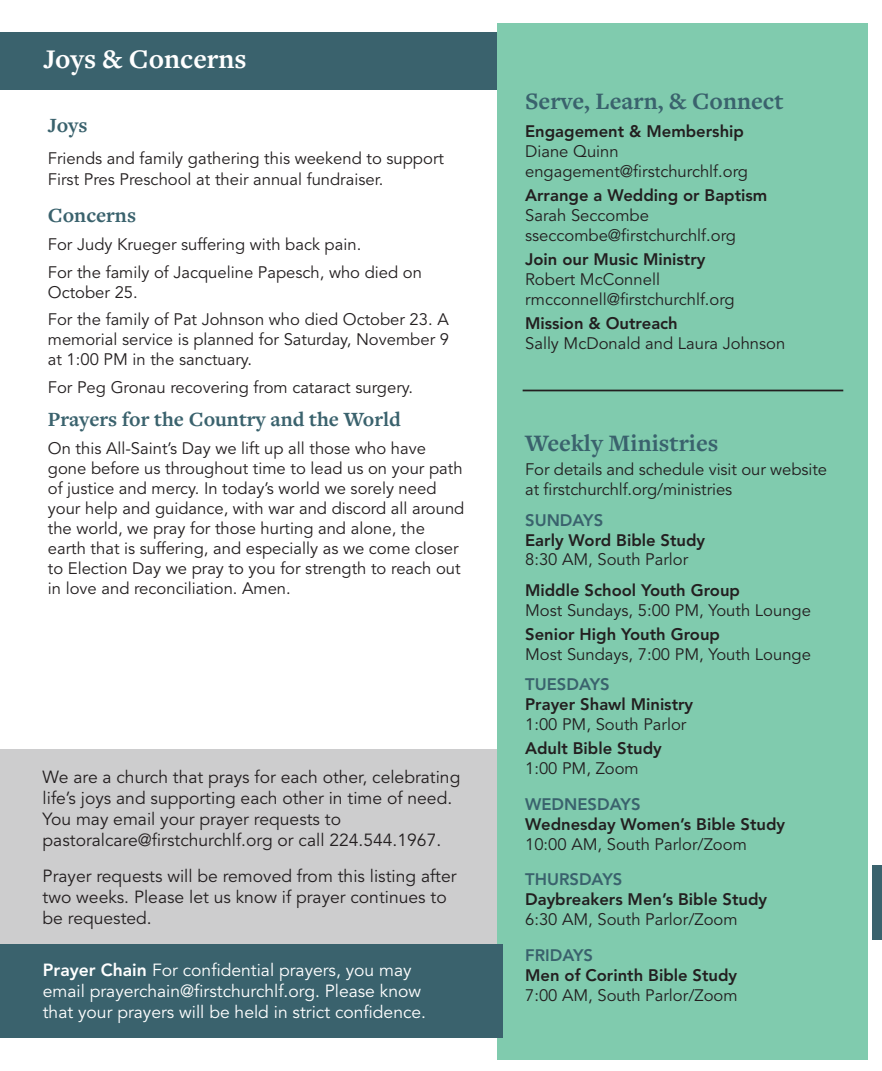
<style>
.page{position:relative;width:882px;height:1071px;background:#fff}
.page>*{position:absolute;margin:0;border:0;box-sizing:border-box;transform-origin:0 0}
.page_heading{font:700 28px "Freight Text Pro";color:#fff}
.liturgy_heading{font:700 24.5px "Freight Text Pro";color:#3a626d}
.liturgy_heading-2{font:700 21px "Freight Text Pro";color:#3a626d}
.t1{font:17.5px/21px "Avenir LT Std";color:#231f20}
.t2{font:17.5px/21px "Avenir LT Std";color:#fff}
.Announcement_body{font:16.62px/19.9px "Avenir LT Std";color:#231f20}
.Announcement_body-2{font:800 16.62px/19.9px "Avenir LT Std";color:#231f20}
.s1{font-weight:800}
.s2{color:#3a626d}
.s3{font-weight:400}
.s4{font-weight:800;color:#3a626d}
</style>
<div class="page">
<div style="left:0;top:32px;width:502px;height:57px;background:#3a626d"></div>
<div style="left:0;top:750px;width:502px;height:194px;background:#cdcdce"></div>
<div style="left:498px;top:24px;width:370px;height:1036px;background:#80cbae"></div>
<hr style="left:523px;top:390px;width:320px;height:1px;background:#231f20">
<div style="left:0;top:944px;width:502px;height:94px;background:#3a626d"></div>
<div style="left:872px;top:865px;width:10px;height:75px;background:#3a626d"></div>
<p class="page_heading" style="left:43px;top:40px;width:205px">Joys &amp; Concerns</p>
<p class="liturgy_heading-2" style="left:48px;top:111px;width:41px">Joys</p>
<p class="Announcement_body" style="left:48px;top:148px;width:398px;line-height:21px">Friends and family gathering this weekend to support<br>First Pres Preschool at their annual fundraiser.</p>
<p class="liturgy_heading-2" style="left:48px;top:201px;width:90px">Concerns</p>
<p class="Announcement_body" style="left:48px;top:235px;width:315px">For Judy Krueger suffering with back pain.</p>
<p class="Announcement_body" style="left:48px;top:262px;width:376px">For the family of Jacqueline Papesch, who died on<br>October 25.</p>
<p class="Announcement_body" style="left:48px;top:310px;width:403px;text-align:justify">For the family of Pat Johnson who died October 23. A memorial service is planned for Saturday, November 9 at 1:00 PM in the sanctuary.</p>
<p class="Announcement_body" style="left:48px;top:378px;width:367px">For Peg Gronau recovering from cataract surgery.</p>
<p class="liturgy_heading-2" style="left:48px;top:405px;width:355px">Prayers for the Country and the World</p>
<p class="Announcement_body" style="left:48px;top:439px;width:418px">On this All-Saint’s Day we lift up all those who have gone before us throughout time to lead us on your path of justice and mercy. In today’s world we sorely need your help and guidance, with war and discord all around the world, we pray for those hurting and alone, the earth that is suffering, and especially as we come closer to Election Day we pray to you for strength to reach out in love and reconciliation. Amen.</p>
<p class="t1" style="left:43px;top:766px;width:419px">We are a church that prays for each other, celebrating life’s joys and supporting each other in time of need.<br>You may email your prayer requests to pastoralcare@firstchurchlf.org or call 224.544.1967.</p>
<p class="t1" style="left:43px;top:866px;width:416px">Prayer requests will be removed from this listing after two weeks. Please let us know if prayer continues to be requested.</p>
<p class="t2" style="left:43px;top:960px;width:385px"><span class="s1">Prayer Chain</span> For confidential prayers, you may email prayerchain@firstchurchlf.org. Please know that your prayers will be held in strict confidence.</p>
<p class="liturgy_heading" style="left:525px;top:85px;width:260px">Serve, Learn, &amp; Connect</p>
<p class="Announcement_body" style="left:525px;top:122px;width:224px"><span class="s1">Engagement &amp; Membership<br></span>Diane Quinn engagement@firstchurchlf.org</p>
<p class="Announcement_body" style="left:525px;top:186px;width:244px"><span class="s1">Arrange a Wedding or Baptism<br></span>Sarah Seccombe sseccombe@firstchurchlf.org</p>
<p class="Announcement_body" style="left:525px;top:250px;width:211px"><span class="s1">Join our Music Ministry<br></span>Robert McConnell rmcconnell@firstchurchlf.org</p>
<p class="Announcement_body" style="left:525px;top:314px;width:262px"><span class="s1">Mission &amp; Outreach<br></span>Sally McDonald and Laura Johnson</p>
<p class="liturgy_heading" style="left:525px;top:427px;width:195px">Weekly Ministries</p>
<p class="Announcement_body" style="left:525px;top:460px;width:303px">For details and schedule visit our website at firstchurchlf.org/ministries</p>
<p class="Announcement_body-2" style="left:525px;top:510px;width:182px"><span class="s2">SUNDAYS<br></span>Early Word Bible Study<br><span class="s3">8:30 AM, South Parlor</span></p>
<p class="Announcement_body" style="left:525px;top:581px;width:287px"><span class="s1">Middle School Youth Group<br></span>Most Sundays, 5:00 PM, Youth Lounge</p>
<p class="Announcement_body" style="left:525px;top:625px;width:287px"><span class="s1">Senior High Youth Group<br></span>Most Sundays, 7:00 PM, Youth Lounge</p>
<p class="Announcement_body-2" style="left:525px;top:674px;width:170px"><span class="s2">TUESDAYS<br></span>Prayer Shawl Ministry<br><span class="s3">1:00 PM, South Parlor</span></p>
<p class="Announcement_body-2" style="left:525px;top:738px;width:138px">Adult Bible Study<br><span class="s3">1:00 PM, Zoom</span></p>
<p class="Announcement_body-2" style="left:525px;top:794px;width:262px"><span class="s2">WEDNESDAYS<br></span>Wednesday Women’s Bible Study<br><span class="s3">10:00 AM, South Parlor/Zoom</span></p>
<p class="Announcement_body-2" style="left:525px;top:870px;width:244px"><span class="s2">THURSDAYS<br></span>Daybreakers Men’s Bible Study<br><span class="s3">6:30 AM, South Parlor/Zoom</span></p>
<p class="Announcement_body" style="left:525px;top:946px;width:214px"><span class="s4">FRIDAYS<br></span><span class="s1">Men of Corinth Bible Study<br></span>7:00 AM, South Parlor/Zoom</p>
</div>
